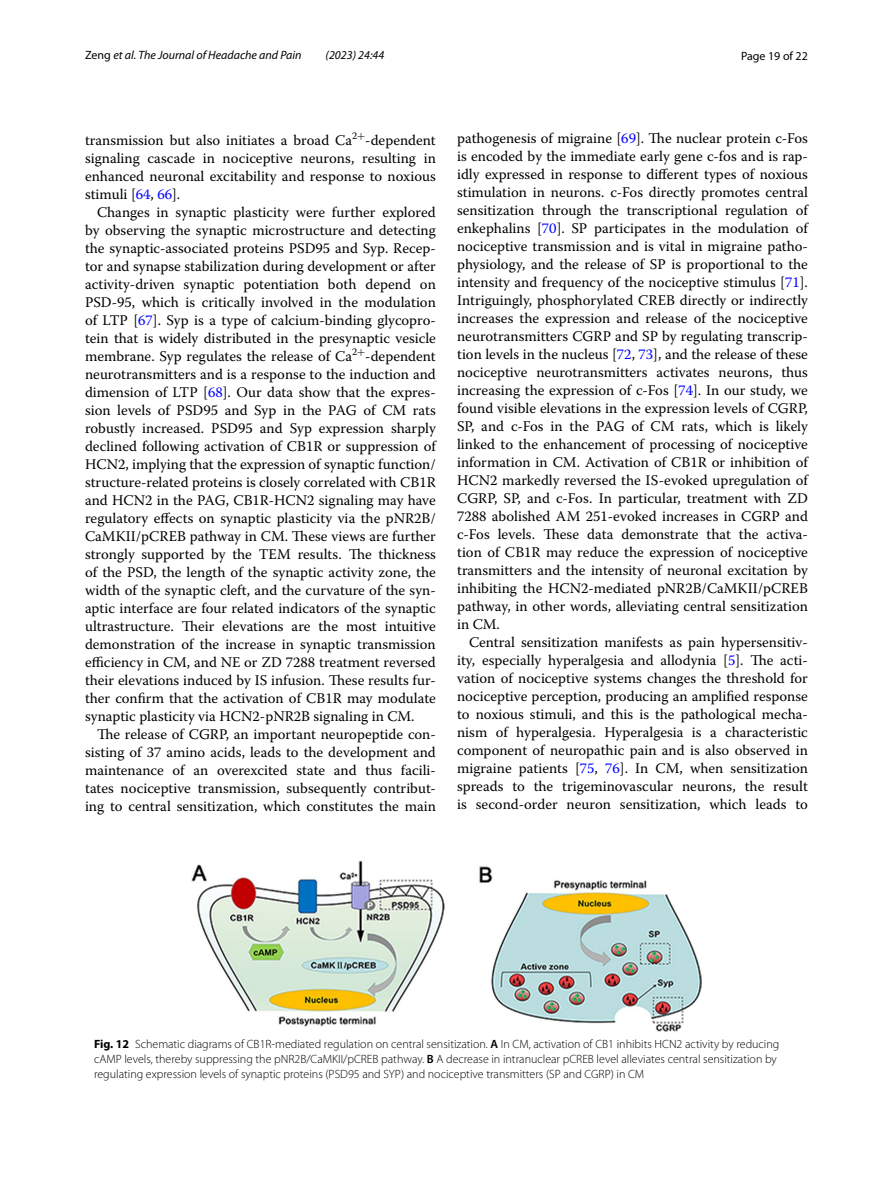
<style>
.page{position:relative;width:893px;height:1187px;background:#fff}
.page>*{position:absolute;margin:0;border:0;box-sizing:border-box;transform-origin:0 0}
.t1{font:14.7px/18px "Warnock Pro";color:#000;text-align:justify}
.t2{font:300 12px/15px "Myriad Pro";color:#000}
.t3{font:italic 12px "Myriad Pro";color:#000}
.t4{font:12px "Myriad Pro";color:#000}
.s1{font-style:normal}
.s2{color:#00f}
.s3{font-weight:700}
.s4{font-weight:600}
</style>
<div class="page">
<img style="left:191px;top:860px;width:511px;height:172px">
<p class="t3" style="left:85px;top:48px;width:218px"><span class="s1">Zeng</span> et al. The Journal of Headache and Pain</p>
<p class="t3" style="left:326px;top:48px;width:60px">(2023) 24:44</p>
<p class="t4" style="left:741px;top:48px;width:68px">Page 19 of 22</p>
<p class="t1" style="left:85px;top:131px;width:352px">transmission but also initiates a broad Ca<sup>2</sup><sup>+</sup>-dependent signaling cascade in nociceptive neurons, resulting in enhanced neuronal excitability and response to noxious stimuli [<span class="s2">64</span>, <span class="s2">66</span>].</p>
<p class="t1" style="left:85px;top:202px;width:352px;text-indent:12px">Changes in synaptic plasticity were further explored by observing the synaptic microstructure and detecting the synaptic-associated proteins PSD95 and Syp. Recep&shy;tor and synapse stabilization during development or after activity-driven synaptic potentiation both depend on PSD-95, which is critically involved in the modulation of LTP [<span class="s2">67</span>]. Syp is a type of calcium-binding glycopro&shy;tein that is widely distributed in the presynaptic vesicle membrane. Syp regulates the release of Ca<sup>2</sup><sup>+</sup>-dependent neurotransmitters and is a response to the induction and dimension of LTP [<span class="s2">68</span>]. Our data show that the expres&shy;sion levels of PSD95 and Syp in the PAG of CM rats robustly increased. PSD95 and Syp expression sharply declined following activation of CB1R or suppression of HCN2, implying that the expression of synaptic function/ structure-related proteins is closely correlated with CB1R and HCN2 in the PAG, CB1R-HCN2 signaling may have regulatory effects on synaptic plasticity via the pNR2B/ CaMKII/pCREB pathway in CM. These views are further strongly supported by the TEM results. The thickness of the PSD, the length of the synaptic activity zone, the width of the synaptic cleft, and the curvature of the syn&shy;aptic interface are four related indicators of the synaptic ultrastructure. Their elevations are the most intuitive demonstration of the increase in synaptic transmission efficiency in CM, and NE or ZD 7288 treatment reversed their elevations induced by IS infusion. These results fur&shy;ther confirm that the activation of CB1R may modulate synaptic plasticity via HCN2-pNR2B signaling in CM.</p>
<p class="t1" style="left:85px;top:724px;width:352px;text-indent:12px">The release of CGRP, an important neuropeptide con&shy;sisting of 37 amino acids, leads to the development and maintenance of an overexcited state and thus facili&shy;tates nociceptive transmission, subsequently contribut&shy;ing to central sensitization, which constitutes the main</p>
<p class="t1" style="left:457px;top:128px;width:352px">pathogenesis of migraine [<span class="s2">69</span>]. The nuclear protein c-Fos is encoded by the immediate early gene c-fos and is rap&shy;idly expressed in response to different types of noxious stimulation in neurons. c-Fos directly promotes central sensitization through the transcriptional regulation of enkephalins [<span class="s2">70</span>]. SP participates in the modulation of nociceptive transmission and is vital in migraine patho&shy;physiology, and the release of SP is proportional to the intensity and frequency of the nociceptive stimulus [<span class="s2">71</span>].<br>Intriguingly, phosphorylated CREB directly or indirectly increases the expression and release of the nociceptive neurotransmitters CGRP and SP by regulating transcrip&shy;tion levels in the nucleus [<span class="s2">72</span>, <span class="s2">73</span>], and the release of these nociceptive neurotransmitters activates neurons, thus increasing the expression of c-Fos [<span class="s2">74</span>]. In our study, we found visible elevations in the expression levels of CGRP, SP, and c-Fos in the PAG of CM rats, which is likely linked to the enhancement of processing of nociceptive information in CM. Activation of CB1R or inhibition of HCN2 markedly reversed the IS-evoked upregulation of CGRP, SP, and c-Fos. In particular, treatment with ZD 7288 abolished AM 251-evoked increases in CGRP and c-Fos levels. These data demonstrate that the activa&shy;tion of CB1R may reduce the expression of nociceptive transmitters and the intensity of neuronal excitation by inhibiting the HCN2-mediated pNR2B/CaMKII/pCREB pathway, in other words, alleviating central sensitization in CM.</p>
<p class="t1" style="left:457px;top:632px;width:352px;text-indent:12px">Central sensitization manifests as pain hypersensitiv&shy;ity, especially hyperalgesia and allodynia [<span class="s2">5</span>]. The acti&shy;vation of nociceptive systems changes the threshold for nociceptive perception, producing an amplified response to noxious stimuli, and this is the pathological mecha&shy;nism of hyperalgesia. Hyperalgesia is a characteristic component of neuropathic pain and is also observed in migraine patients [<span class="s2">75</span>, <span class="s2">76</span>]. In CM, when sensitization spreads to the trigeminovascular neurons, the result is second-order neuron sensitization, which leads to</p>
<p class="t2" style="left:94px;top:1036px;width:687px"><span class="s3">Fig. 12</span> Schematic diagrams of CB1R-mediated regulation on central sensitization. <span class="s4">A</span> In CM, activation of CB1 inhibits HCN2 activity by reducing cAMP levels, thereby suppressing the pNR2B/CaMKII/pCREB pathway. <span class="s4">B</span> A decrease in intranuclear pCREB level alleviates central sensitization by regulating expression levels of synaptic proteins (PSD95 and SYP) and nociceptive transmitters (SP and CGRP) in CM</p>
</div>
